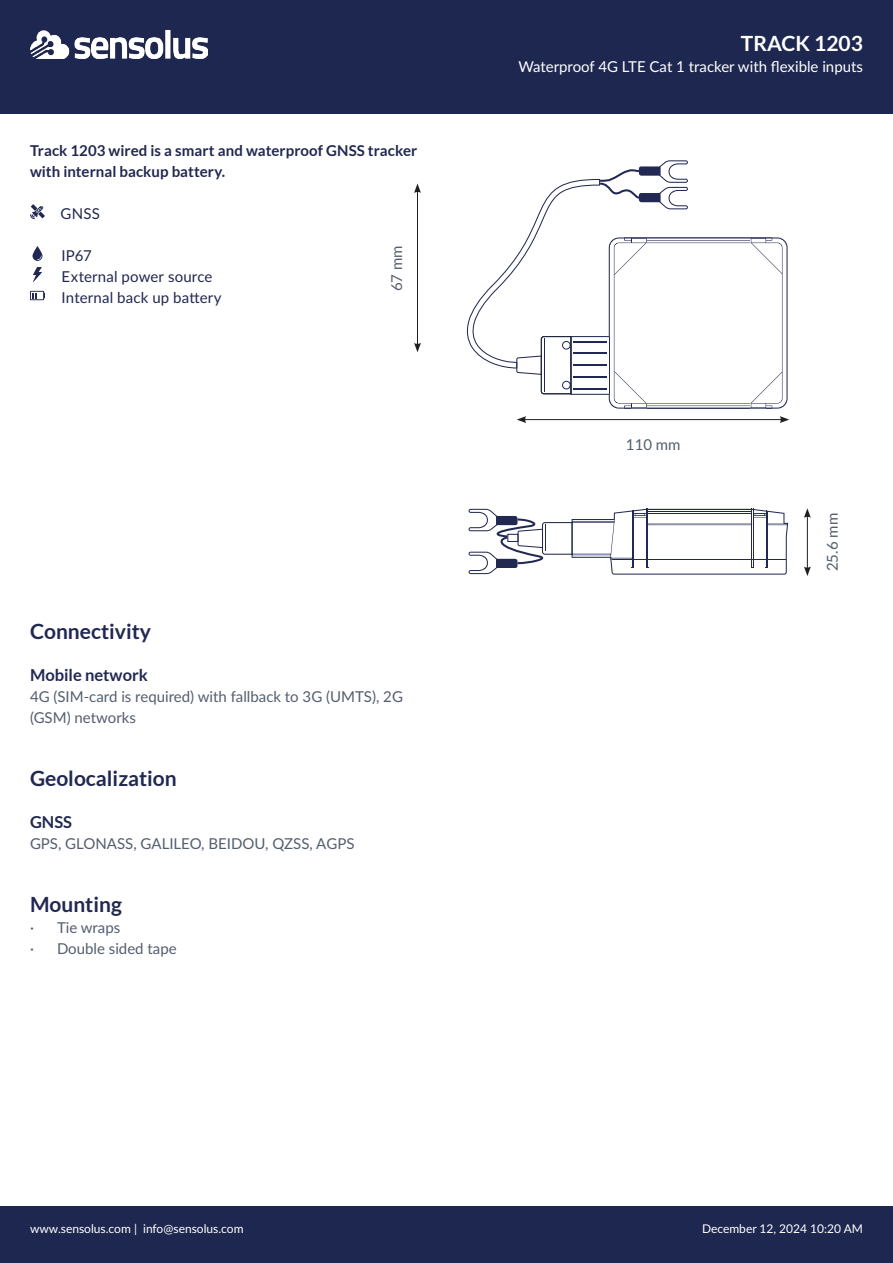
<style>
.page{position:relative;width:893px;height:1263px;background:#fff}
.page>*{position:absolute;margin:0;border:0;box-sizing:border-box;transform-origin:0 0}
.t1{font:700 21px "Lato";color:#212851}
.H1_White{font:700 21px "Lato";color:#fff}
.H3_left_aligned{font:700 16.5px "Lato";color:#212851}
.Details_list{font:15px/21px "Lato";color:#535e6f}
.specsheet_intro{font:700 15px/21px "Lato";letter-spacing:.005em;color:#212851}
.List_view_top{font:15px "Lato";letter-spacing:.01em;color:#212851}
.Paragraph_Style_2{font:15px "Lato";color:#fff}
.Size_values{font:15px "Lato";color:#535e6f}
.t2{font:12px "Lato";color:#fff}
</style>
<div class="page">
<div style="left:0;top:1206px;width:893px;height:57px;background:#1e2750"></div>
<div style="left:0;top:0;width:893px;height:114px;background:#1e2750"></div>
<img style="left:30px;top:30px;width:177px;height:28px">
<svg style="left:467px;top:160px;width:321px;height:249px"></svg>
<hr style="left:417px;top:191px;width:1px;height:154px;background:#231f20">
<svg style="left:414px;top:343px;width:7px;height:9px"></svg>
<svg style="left:414px;top:183px;width:7px;height:10px"></svg>
<svg style="left:33px;top:267px;width:9px;height:15px"></svg>
<svg style="left:33px;top:246px;width:9px;height:15px"></svg>
<svg style="left:30px;top:204px;width:15px;height:15px"></svg>
<svg style="left:30px;top:291px;width:15px;height:9px"></svg>
<svg style="left:469px;top:509px;width:319px;height:66px"></svg>
<div style="left:507px;top:534px;width:11px;height:8px;border:1px solid #212851"></div>
<hr style="left:807px;top:515px;width:1px;height:54px;background:#231f20">
<svg style="left:804px;top:508px;width:7px;height:10px"></svg>
<svg style="left:804px;top:567px;width:7px;height:9px"></svg>
<hr style="left:524px;top:419px;width:258px;height:1px;background:#231f20">
<svg style="left:780px;top:416px;width:9px;height:7px"></svg>
<svg style="left:517px;top:416px;width:9px;height:7px"></svg>
<p class="H1_White" style="left:741px;top:31px;width:124px">TRACK 1203</p>
<p class="specsheet_intro" style="left:30px;top:140px;width:389px">Track 1203 wired is a smart and waterproof GNSS tracker with internal backup battery.</p>
<p class="List_view_top" style="left:61px;top:203px;width:41px">GNSS</p>
<p class="List_view_top" style="left:62px;top:245px;width:32px">IP67</p>
<p class="List_view_top" style="left:62px;top:266px;width:152px">External power source</p>
<p class="List_view_top" style="left:62px;top:287px;width:161px">Internal back up battery</p>
<p class="Size_values" style="left:386px;top:291px;width:47px;rotate:-90deg">67 mm</p>
<h2 class="t1" style="left:30px;top:619px;width:123px">Connectivity</h2>
<p class="H3_left_aligned" style="left:30px;top:666px;width:119px">Mobile network</p>
<p class="Details_list" style="left:30px;top:685px;width:374px">4G (SIM-card is required) with fallback to 3G (UMTS), 2G (GSM) networks</p>
<h2 class="t1" style="left:30px;top:766px;width:148px">Geolocalization</h2>
<p class="H3_left_aligned" style="left:30px;top:813px;width:44px">GNSS</p>
<p class="Details_list" style="left:30px;top:832px;width:326px">GPS, GLONASS, GALILEO, BEIDOU, QZSS, AGPS</p>
<h2 class="t1" style="left:30px;top:892px;width:93px">Mounting</h2>
<p class="Details_list" style="left:30px;top:916px;width:92px">· Tie wraps</p>
<p class="Details_list" style="left:30px;top:937px;width:148px">· Double sided tape</p>
<p class="Paragraph_Style_2" style="left:518px;top:56px;width:346px">Waterproof 4G LTE Cat 1 tracker with flexible inputs</p>
<p class="Size_values" style="left:626px;top:434px;width:56px">110 mm</p>
<p class="Size_values" style="left:822px;top:571px;width:60px;rotate:-90deg">25.6 mm</p>
<p class="t2" style="left:30px;top:1220px;width:215px">www.sensolus.com | info@sensolus.com</p>
<p class="t2" style="left:702px;top:1220px;width:162px">December 12, 2024 10:20 AM</p>
</div>
